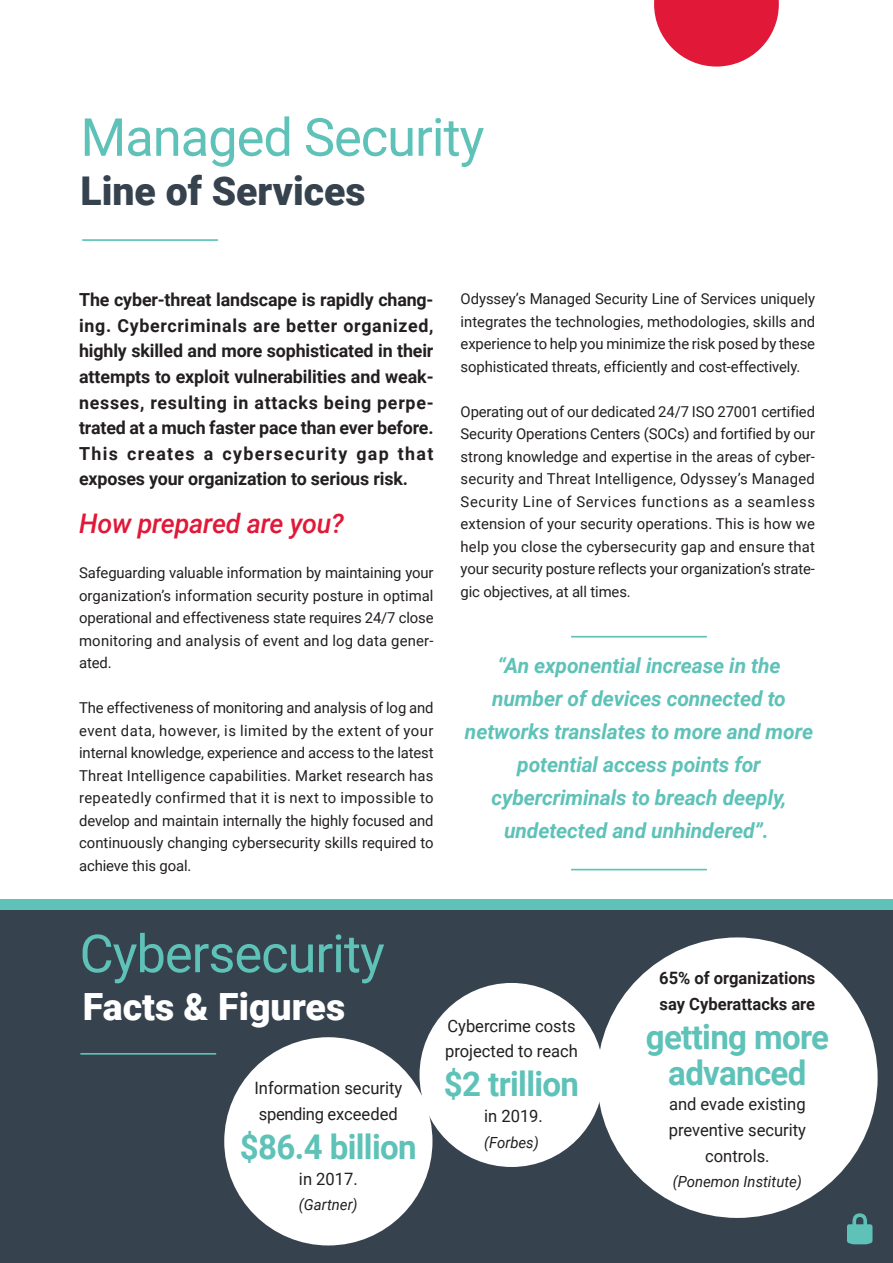
<style>
.page{position:relative;width:893px;height:1263px;background:#fff}
.page>*{position:absolute;margin:0;border:0;box-sizing:border-box;transform-origin:0 0}
.t1{font:52.5px "Roboto";letter-spacing:-.02em;color:#5ec2b8}
.t2{font:900 39.6px "Roboto";color:#36424e}
.t3{font:900 37.5px "Roboto";color:#fff}
.t4{font:700 34.05px/36px "Roboto";letter-spacing:-.02em;color:#5ec2b8;text-align:center}
.t5{font:italic 500 27px "Roboto";letter-spacing:-.01em;color:#e11837}
.t6{font:italic 700 21px/33px "Roboto";letter-spacing:-.005em;color:#5ec2b8;text-align:center}
.t7{font:700 18px/25.5px "Roboto";letter-spacing:-.01em;color:#231f20;text-align:justify}
.t8{font:17.1px/25.7px "Roboto";color:#231f20}
.t9{font:700 17.1px/25.7px "Roboto";color:#231f20}
.t10{font:italic 15.3px "Roboto";color:#231f20}
.t11{font:15px/22.5px "Roboto";letter-spacing:-.01em;color:#231f20;text-align:justify}
</style>
<div class="page">
<div style="left:0;top:899px;width:893px;height:364px;background:#5ec2b8"></div>
<div style="left:0;top:910px;width:893px;height:353px;background:#36424e"></div>
<hr style="left:80px;top:1053px;width:136px;height:2px;background:#5ec2b8">
<div style="left:224px;top:1037px;width:208px;height:208px;background:#fff;border-radius:50%"></div>
<div style="left:419px;top:983px;width:184px;height:184px;background:#fff;border-radius:50%"></div>
<div style="left:597px;top:937px;width:281px;height:281px;background:#fff;border-radius:50%"></div>
<hr style="left:82px;top:239px;width:136px;height:2px;background:#5ec2b8">
<svg style="left:654px;top:0;width:125px;height:67px"></svg>
<svg style="left:847px;top:1213px;width:25px;height:31px"></svg>
<hr style="left:571px;top:636px;width:136px;height:1px;background:#5ec2b8">
<hr style="left:571px;top:869px;width:136px;height:1px;background:#5ec2b8">
<h1 class="t1" style="left:80px;top:100px;width:405px">Managed Security</h1>
<h2 class="t2" style="left:80px;top:163px;width:287px">Line of Services</h2>
<p class="t7" style="left:79px;top:287px;width:356px">The cyber-threat landscape is rapidly chang&shy;ing. Cybercriminals are better organized, highly skilled and more sophisticated in their attempts to exploit vulnerabilities and weak&shy;nesses, resulting in attacks being perpe&shy;trated at a much faster pace than ever before.<br>This creates a cybersecurity gap that exposes your organization to serious risk.</p>
<h3 class="t5" style="left:79px;top:504px;width:266px">How prepared are you?</h3>
<p class="t11" style="left:79px;top:561px;width:356px">Safeguarding valuable information by maintaining your organization’s information security posture in optimal operational and effectiveness state requires 24/7 close monitoring and analysis of event and log data gener&shy;ated.</p>
<p class="t11" style="left:79px;top:696px;width:356px">The effectiveness of monitoring and analysis of log and event data, however, is limited by the extent of your internal knowledge, experience and access to the latest Threat Intelligence capabilities. Market research has repeatedly confirmed that it is next to impossible to develop and maintain internally the highly focused and continuously changing cybersecurity skills required to achieve this goal.</p>
<p class="t11" style="left:461px;top:287px;width:356px">Odyssey’s Managed Security Line of Services uniquely integrates the technologies, methodologies, skills and experience to help you minimize the risk posed by these sophisticated threats, efficiently and cost-effectively.</p>
<p class="t11" style="left:461px;top:400px;width:356px">Operating out of our dedicated 24/7 ISO 27001 certified Security Operations Centers (SOCs) and fortified by our strong knowledge and expertise in the areas of cyber&shy;security and Threat Intelligence, Odyssey’s Managed Security Line of Services functions as a seamless extension of your security operations. This is how we help you close the cybersecurity gap and ensure that your security posture reflects your organization’s strate&shy;gic objectives, at all times.</p>
<h3 class="t6" style="left:465px;top:648px;width:350px">“An exponential increase in the number of devices connected to networks translates to more and more potential access points for cybercriminals to breach deeply, undetected and unhindered”.</h3>
<h1 class="t1" style="left:80px;top:917px;width:307px">Cybersecurity</h1>
<h3 class="t3" style="left:83px;top:980px;width:264px">Facts &amp; Figures</h3>
<p class="t8" style="left:254px;top:1074px;width:149px">Information security spending exceeded</p>
<h3 class="t4" style="left:240px;top:1127px;width:178px">$86.4 billion</h3>
<p class="t8" style="left:299px;top:1165px;width:60px">in 2017.</p>
<p class="t10" style="left:299px;top:1194px;width:60px">(Gartner)</p>
<p class="t8" style="left:445px;top:1012px;width:134px">Cybercrime costs projected to reach</p>
<h3 class="t4" style="left:444px;top:1065px;width:137px">$2 trillion</h3>
<p class="t8" style="left:484px;top:1102px;width:60px">in 2019.</p>
<p class="t10" style="left:484px;top:1131px;width:56px">(Forbes)</p>
<p class="t9" style="left:659px;top:964px;width:158px">65% of organizations say Cyberattacks are</p>
<h3 class="t4" style="left:646px;top:1017px;width:185px">getting more advanced</h3>
<p class="t8" style="left:669px;top:1091px;width:139px;text-align:center">and evade existing preventive security controls.</p>
<p class="t10" style="left:673px;top:1171px;width:131px">(Ponemon Institute)</p>
</div>
